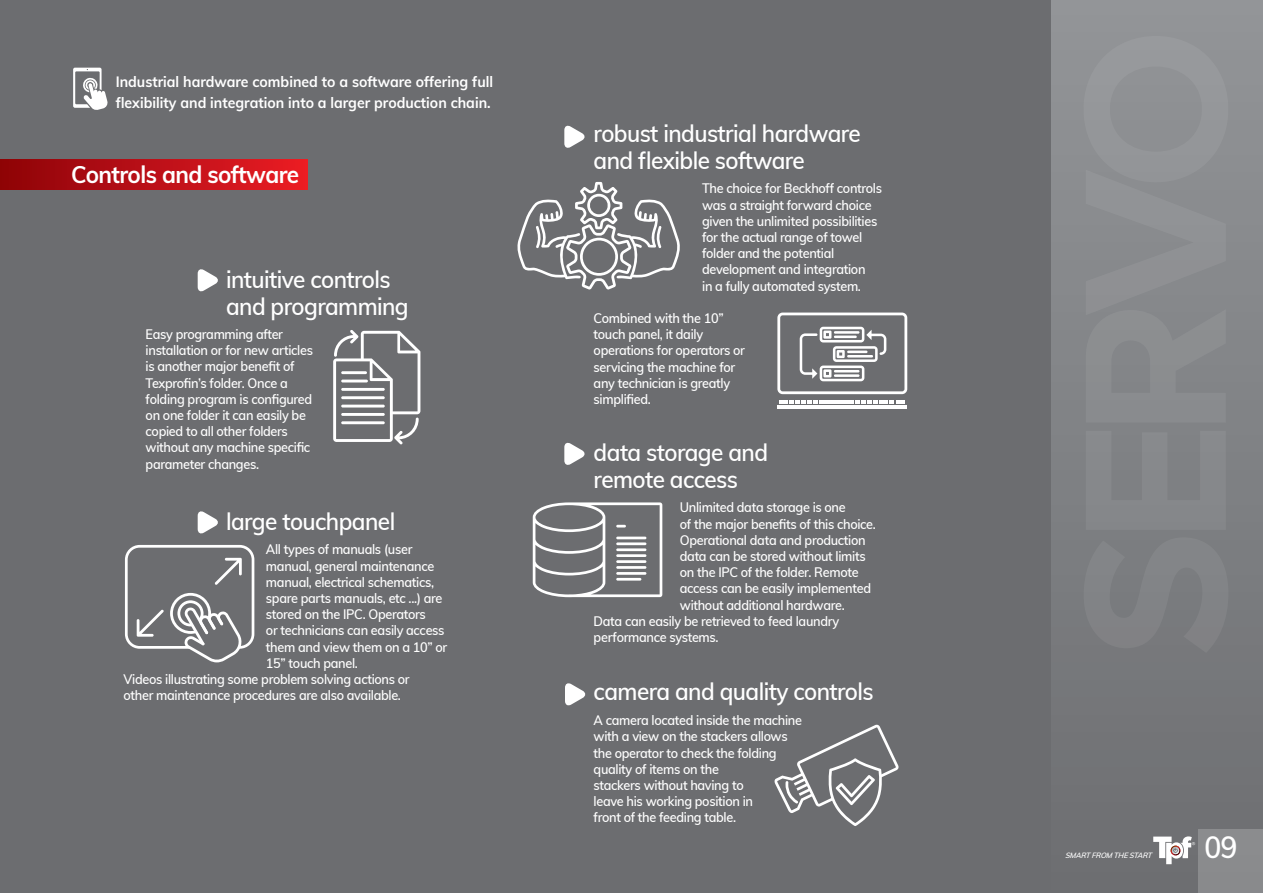
<style>
.page{position:relative;width:1263px;height:893px;background:#fff}
.page>*{position:absolute;margin:0;border:0;box-sizing:border-box;transform-origin:0 0}
.t1{font:600 30px "Muli";color:#fff;scale:.94 1}
.t2{font:600 24px/27px "Muli";letter-spacing:-.025em;color:#fff;scale:.94 1}
.t3{font:700 24px "Muli";letter-spacing:-.025em;color:#fff;scale:.94 1}
.t4{font:700 15px/21px "Muli";color:#fff;scale:.94 1}
.t5{font:600 13.5px/16.2px "Muli";letter-spacing:-.025em;color:#fff;scale:.94 1}
.t6{font:italic 600 7.5px "Muli";color:#fff}
.t7{font:700 7.35px "Proxima Nova";color:#fff}
</style>
<div class="page">
<div style="left:1050px;top:0;width:213px;height:893px;background:linear-gradient(to bottom,#939598,#6d6e71)"></div>
<div style="left:1198px;top:829px;width:65px;height:64px;background:#8a8b8d"></div>
<svg style="left:1153px;top:836px;width:39px;height:28px"></svg>
<svg style="left:1084px;top:537px;width:144px;height:116px;background:#7d7f82"></svg>
<div style="left:1086px;top:431px;width:140px;height:99px;background:#85878a"></div>
<svg style="left:1083px;top:36px;width:145px;height:387px;background:#8c8e91"></svg>
<div style="left:0;top:0;width:1050px;height:893px;background:#6c6d70"></div>
<svg style="left:333px;top:330px;width:87px;height:115px"></svg>
<hr style="left:341px;top:371px;width:26px;height:3px;background:#fff">
<hr style="left:341px;top:396px;width:44px;height:3px;background:#fff">
<hr style="left:341px;top:388px;width:44px;height:3px;background:#fff">
<hr style="left:341px;top:413px;width:44px;height:3px;background:#fff">
<hr style="left:341px;top:405px;width:44px;height:2px;background:#fff">
<svg style="left:125px;top:545px;width:129px;height:117px"></svg>
<svg style="left:533px;top:502px;width:129px;height:95px"></svg>
<svg style="left:774px;top:725px;width:125px;height:101px"></svg>
<svg style="left:777px;top:313px;width:130px;height:81px"></svg>
<hr style="left:819px;top:401px;width:35px;height:3px;background:#fff">
<svg style="left:780px;top:401px;width:38px;height:3px"></svg>
<svg style="left:855px;top:401px;width:50px;height:3px"></svg>
<hr style="left:777px;top:406px;width:130px;height:3px;background:#fff">
<svg style="left:517px;top:182px;width:163px;height:107px"></svg>
<svg style="left:198px;top:269px;width:20px;height:23px"></svg>
<svg style="left:198px;top:511px;width:20px;height:23px"></svg>
<svg style="left:564px;top:125px;width:21px;height:23px"></svg>
<svg style="left:564px;top:442px;width:21px;height:23px"></svg>
<svg style="left:565px;top:683px;width:21px;height:23px"></svg>
<div style="left:0;top:160px;width:307px;height:29px;background:linear-gradient(to right,#8d0308,#eb1c25)"></div>
<svg style="left:73px;top:68px;width:35px;height:42px"></svg>
<p class="t4" style="left:116px;top:71px;width:403px">Industrial hardware combined to a software offering full flexibility and integration into a larger production chain.</p>
<h2 class="t3" style="left:71px;top:157px;width:244px">Controls and software</h2>
<h2 class="t2" style="left:226px;top:264px;width:196px">intuitive controls and programming</h2>
<p class="t5" style="left:146px;top:325px;width:180px">Easy programming after installation or for new articles is another major benefit of<br>Texprofin’s folder. Once a folding program is configured on one folder it can easily be copied to all other folders without any machine specific parameter changes.</p>
<h2 class="t2" style="left:226px;top:507px;width:182px">large touchpanel</h2>
<p class="t5" style="left:266px;top:541px;width:157px">All types of manuals (user</p>
<p class="t5" style="left:266px;top:557px;width:181px">manual, general maintenance</p>
<p class="t5" style="left:266px;top:573px;width:180px">manual, electrical schematics,</p>
<p class="t5" style="left:266px;top:589px;width:189px">spare parts manuals, etc ...) are</p>
<p class="t5" style="left:266px;top:606px;width:172px">stored on the IPC. Operators</p>
<p class="t5" style="left:266px;top:622px;width:191px">or technicians can easily access</p>
<p class="t5" style="left:266px;top:638px;width:194px">them and view them on a 10” or</p>
<p class="t5" style="left:266px;top:654px;width:99px">15” touch panel.</p>
<p class="t5" style="left:124px;top:670px;width:306px">Videos illustrating some problem solving actions or</p>
<p class="t5" style="left:124px;top:687px;width:297px">other maintenance procedures are also available.</p>
<h2 class="t2" style="left:594px;top:119px;width:286px">robust industrial hardware and flexible software</h2>
<p class="t5" style="left:702px;top:180px;width:193px">The choice for Beckhoff controls was a straight forward choice given the unlimited possibilities for the actual range of towel folder and the potential development and integration<br>in a fully automated system.</p>
<p class="t5" style="left:594px;top:309px;width:163px">Combined with the 10” touch panel, it daily operations for operators or servicing the machine for any technician is greatly simplified.</p>
<h2 class="t2" style="left:594px;top:437px;width:187px">data storage and remote access</h2>
<p class="t5" style="left:680px;top:499px;width:178px">Unlimited data storage is one</p>
<p class="t5" style="left:680px;top:515px;width:210px">of the major benefits of this choice.</p>
<p class="t5" style="left:680px;top:531px;width:199px">Operational data and production</p>
<p class="t5" style="left:680px;top:547px;width:199px">data can be stored without limits</p>
<p class="t5" style="left:680px;top:564px;width:192px">on the IPC of the folder. Remote</p>
<p class="t5" style="left:680px;top:580px;width:205px">access can be easily implemented</p>
<p class="t5" style="left:680px;top:596px;width:177px">without additional hardware.</p>
<p class="t5" style="left:594px;top:612px;width:263px">Data can easily be retrieved to feed laundry</p>
<p class="t5" style="left:594px;top:628px;width:134px">performance systems.</p>
<h2 class="t2" style="left:594px;top:677px;width:299px">camera and quality controls</h2>
<p class="t5" style="left:594px;top:712px;width:223px">A camera located inside the machine with a view on the stackers allows the operator to check the folding quality of items on the<br>stackers without having to<br>leave his working position in<br>front of the feeding table.</p>
<p class="t6" style="left:1065px;top:850px;width:91px">SMARTFROM THESTART</p>
<p class="t7" style="left:1192px;top:840px;width:5px">®</p>
<h1 class="t1" style="left:1204px;top:825px;width:37px">09</h1>
</div>
